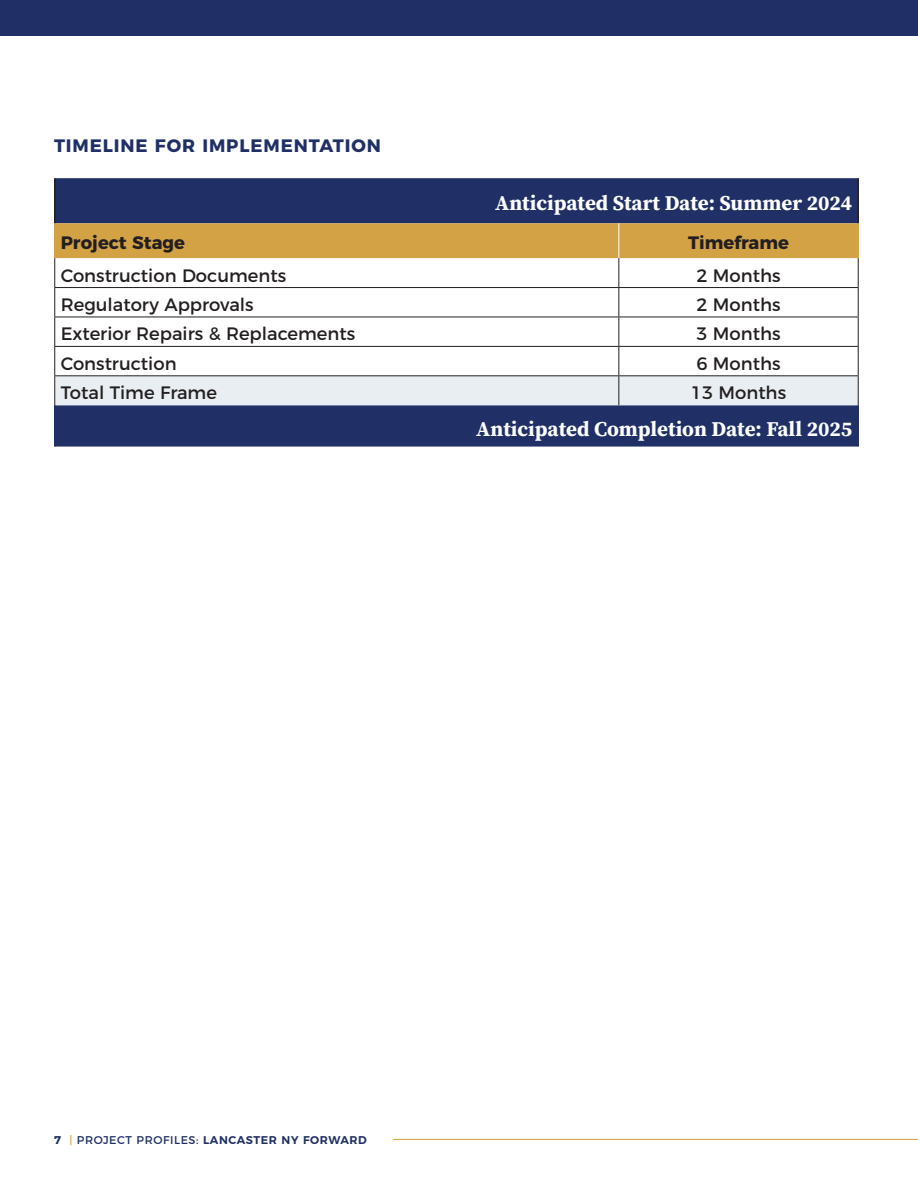
<style>
.page{position:relative;width:918px;height:1188px;background:#fff}
.page>*{position:absolute;margin:0;border:0;box-sizing:border-box;transform-origin:0 0}
.t1{font:700 21px "Source Serif Pro";color:#fff}
.t2{font:18px "Montserrat";color:#231f20}
.t3{font:700 18px "Montserrat";letter-spacing:.05em;color:#203066}
.t4{font:700 18px "Montserrat";color:#231f20}
.t5{font:600 11.25px "Montserrat";letter-spacing:.05em;color:#203066}
.s1{font-weight:700}
.s2{font-weight:400;color:#d3a245}
.s3{font-weight:400}
</style>
<div class="page">
<div style="left:0;top:0;width:918px;height:36px;background:#203066"></div>
<hr style="left:393px;top:1139px;width:525px;height:1px;background:#d3a245">
<div style="left:56px;top:178px;width:801px;height:269px;background:#203066"></div>
<hr style="left:54px;top:178px;width:2px;height:45px;background:#231f20">
<hr style="left:857px;top:178px;width:2px;height:45px;background:#231f20">
<svg style="left:54px;top:223px;width:805px;height:182px"></svg>
<hr style="left:54px;top:223px;width:2px;height:35px;background:#d3a245">
<hr style="left:857px;top:223px;width:2px;height:35px;background:#d3a245">
<hr style="left:54px;top:405px;width:2px;height:42px;background:#203066">
<hr style="left:857px;top:405px;width:2px;height:42px;background:#203066">
<p class="t3" style="left:54px;top:131px;width:329px">TIMELINE FOR IMPLEMENTATION</p>
<p class="t1" style="left:495px;top:189px;width:358px">Anticipated Start Date: Summer 2024</p>
<p class="t4" style="left:61px;top:228px;width:126px">Project Stage</p>
<p class="t4" style="left:688px;top:228px;width:102px">Timeframe</p>
<p class="t2" style="left:61px;top:261px;width:227px">Construction Documents</p>
<p class="t2" style="left:696px;top:261px;width:86px">2 Months</p>
<p class="t2" style="left:61px;top:290px;width:194px">Regulatory Approvals</p>
<p class="t2" style="left:696px;top:290px;width:86px">2 Months</p>
<p class="t2" style="left:61px;top:320px;width:296px">Exterior Repairs &amp; Replacements</p>
<p class="t2" style="left:696px;top:320px;width:86px">3 Months</p>
<p class="t2" style="left:61px;top:349px;width:117px">Construction</p>
<p class="t2" style="left:696px;top:349px;width:86px">6 Months</p>
<p class="t2" style="left:61px;top:378px;width:158px">Total Time Frame</p>
<p class="t2" style="left:691px;top:378px;width:97px">13 Months</p>
<p class="t1" style="left:476px;top:414px;width:377px">Anticipated Completion Date: Fall 2025</p>
<p class="t5" style="left:54px;top:1131px;width:314px"><span class="s1">7</span> <span class="s2">|</span> <span class="s3">PROJECT PROFILES:</span> LANCASTER NY FORWARD</p>
</div>
